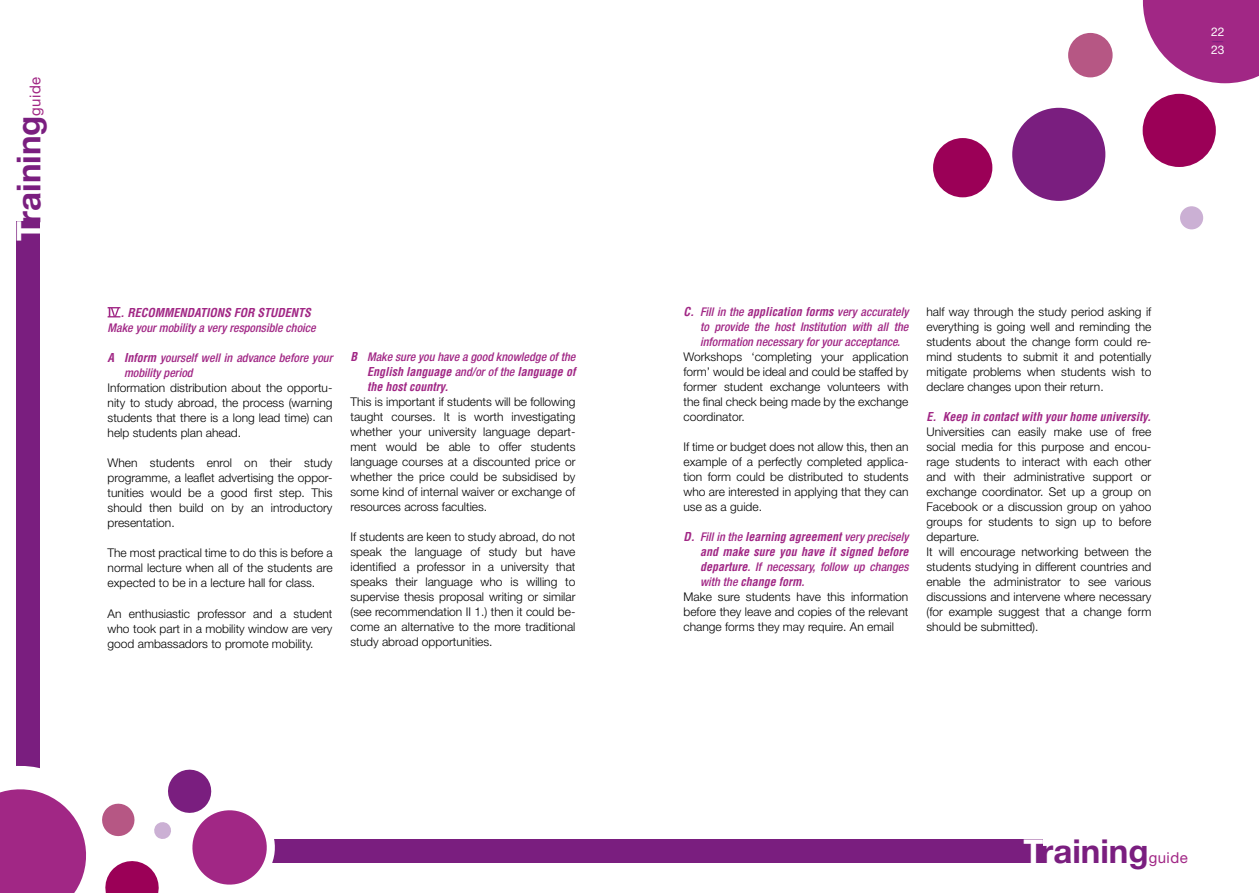
<style>
.page{position:relative;width:1259px;height:893px;background:#fff}
.page>*{position:absolute;margin:0;border:0;box-sizing:border-box;transform-origin:0 0}
.t1{font:700 33px "Helvetica Neue LT Std";color:#7a1e7f}
.t2{font:300 12px/15px "Helvetica Neue LT Std";color:#000;text-align:justify}
.t3{font:italic 500 condensed 12px/15px "Helvetica Neue LT Std";color:#a12785;text-align:justify}
.t4{font:italic 700 condensed 12px/15px "Helvetica LT Std";color:#a12785}
.t5{font:12px "Helvetica Neue LT Std";color:#fff}
.t6{font:12px "Helvetica Neue LT Std";color:#7a1e7f}
.s1{color:#fff}
.s2{font-weight:400;font-size:15px;color:#a12785}
.s3{font-family:"Helvetica LT Std";font-weight:700}
.s4{font-family:"Helvetica Neue LT Std";font-weight:500}
</style>
<div class="page">
<div style="left:17px;top:221px;width:23px;height:672px;background:#7a1e7f"></div>
<div style="left:247px;top:839px;width:795px;height:24px;background:#7a1e7f"></div>
<div style="left:1068px;top:33px;width:44px;height:44px;background:#b65784;border-radius:50%"></div>
<div style="left:933px;top:138px;width:59px;height:59px;background:#9b0057;border-radius:50%"></div>
<div style="left:1012px;top:108px;width:93px;height:93px;background:#7a1e7f;border-radius:50%"></div>
<svg style="left:1143px;top:0;width:116px;height:83px"></svg>
<div style="left:1142px;top:94px;width:73px;height:73px;background:#9b0057;border-radius:50%"></div>
<div style="left:1180px;top:206px;width:23px;height:23px;background:#cbb0d4;border-radius:50%"></div>
<svg style="left:108px;top:307px;width:12px;height:10px"></svg>
<svg style="left:0;top:739px;width:275px;height:154px"></svg>
<h1 class="t1" style="left:8px;top:241px;width:166px;rotate:-90deg"><span class="s1">T</span>raining<span class="s2">guide</span></h1>
<p class="t4" style="left:120px;top:306px;width:192px">. Recommendations for students</p>
<p class="t3" style="left:108px;top:321px;width:210px">Make your mobility a very responsible choice</p>
<p class="t3" style="left:124px;top:351px;width:210px;text-indent:-16px"><span class="s3">a Inform</span> yourself well in advance before your mobility period</p>
<p class="t2" style="left:108px;top:380px;width:226px">Information distribution about the opportu&shy;nity to study abroad, the process (warning students that there is a long lead time) can help students plan ahead.</p>
<p class="t2" style="left:108px;top:455px;width:226px">When students enrol on their study programme, a leaflet advertising the oppor&shy;tunities would be a good first step. This should then build on by an introductory presentation.</p>
<p class="t2" style="left:108px;top:545px;width:226px">The most practical time to do this is before a normal lecture when all of the students are expected to be in a lecture hall for class.</p>
<p class="t2" style="left:108px;top:605px;width:226px">An enthusiastic professor and a student who took part in a mobility window are very good ambassadors to promote mobility.</p>
<p class="t3" style="left:350px;top:349px;width:226px"><span class="s3">B</span> Make sure you have a good knowledge of the</p>
<p class="t4" style="left:367px;top:364px;width:212px">English language <span class="s4">and/or of the</span> language of the host country.</p>
<p class="t2" style="left:350px;top:394px;width:226px">This is important if students will be following taught courses. It is worth investigating whether your university language depart&shy;ment would be able to offer students language courses at a discounted price or whether the price could be subsidised by some kind of internal waiver or exchange of resources across faculties.</p>
<p class="t2" style="left:350px;top:529px;width:226px">If students are keen to study abroad, do not speak the language of study but have identified a professor in a university that speaks their language who is willing to supervise thesis proposal writing or similar (see recommendation II 1.) then it could be&shy;come an alternative to the more traditional study abroad opportunities.</p>
<p class="t5" style="left:1211px;top:25px;width:15px">22</p>
<p class="t6" style="left:1212px;top:34px;width:12px">––</p>
<p class="t5" style="left:1211px;top:43px;width:15px">23</p>
<p class="t3" style="left:700px;top:304px;width:210px;text-indent:-16px"><span class="s3">C.</span> Fill in the <span class="s3">application forms</span> very accurately to provide the host Institution with all the information necessary for your acceptance.</p>
<p class="t2" style="left:683px;top:349px;width:226px">Workshops ‘completing your application form’ would be ideal and could be staffed by former student exchange volunteers with the final check being made by the exchange coordinator.</p>
<p class="t2" style="left:683px;top:439px;width:226px">If time or budget does not allow this, then an example of a perfectly completed applica&shy;tion form could be distributed to students who are interested in applying that they can use as a guide.</p>
<p class="t3" style="left:683px;top:529px;width:226px"><span class="s3">D.</span> Fill in the <span class="s3">learning agreement</span> very precisely</p>
<p class="t4" style="left:700px;top:544px;width:210px">and make sure you have it signed before</p>
<p class="t3" style="left:700px;top:559px;width:210px"><span class="s3">departure</span>. If necessary, follow up changes</p>
<p class="t4" style="left:700px;top:574px;width:106px"><span class="s4">with the</span> change form<span class="s4">.</span></p>
<p class="t2" style="left:683px;top:589px;width:226px">Make sure students have this information before they leave and copies of the relevant change forms they may require. An email</p>
<p class="t2" style="left:926px;top:304px;width:226px">half way through the study period asking if everything is going well and reminding the students about the change form could re&shy;mind students to submit it and potentially mitigate problems when students wish to declare changes upon their return.</p>
<p class="t4" style="left:926px;top:409px;width:226px">E. Keep in contact with your home university.</p>
<p class="t2" style="left:926px;top:424px;width:226px;text-align:left">Universities can easily make use of free social media for this purpose and encou&shy;rage students to interact with each other and with their administrative support or exchange coordinator. Set up a group on Facebook or a discussion group on yahoo groups for students to sign up to before departure.<br>It will encourage networking between the students studying in different countries and enable the administrator to see various discussions and intervene where necessary (for example suggest that a change form should be submitted).</p>
<h1 class="t1" style="left:1023px;top:830px;width:166px"><span class="s1">T</span>raining<span class="s2">guide</span></h1>
</div>
